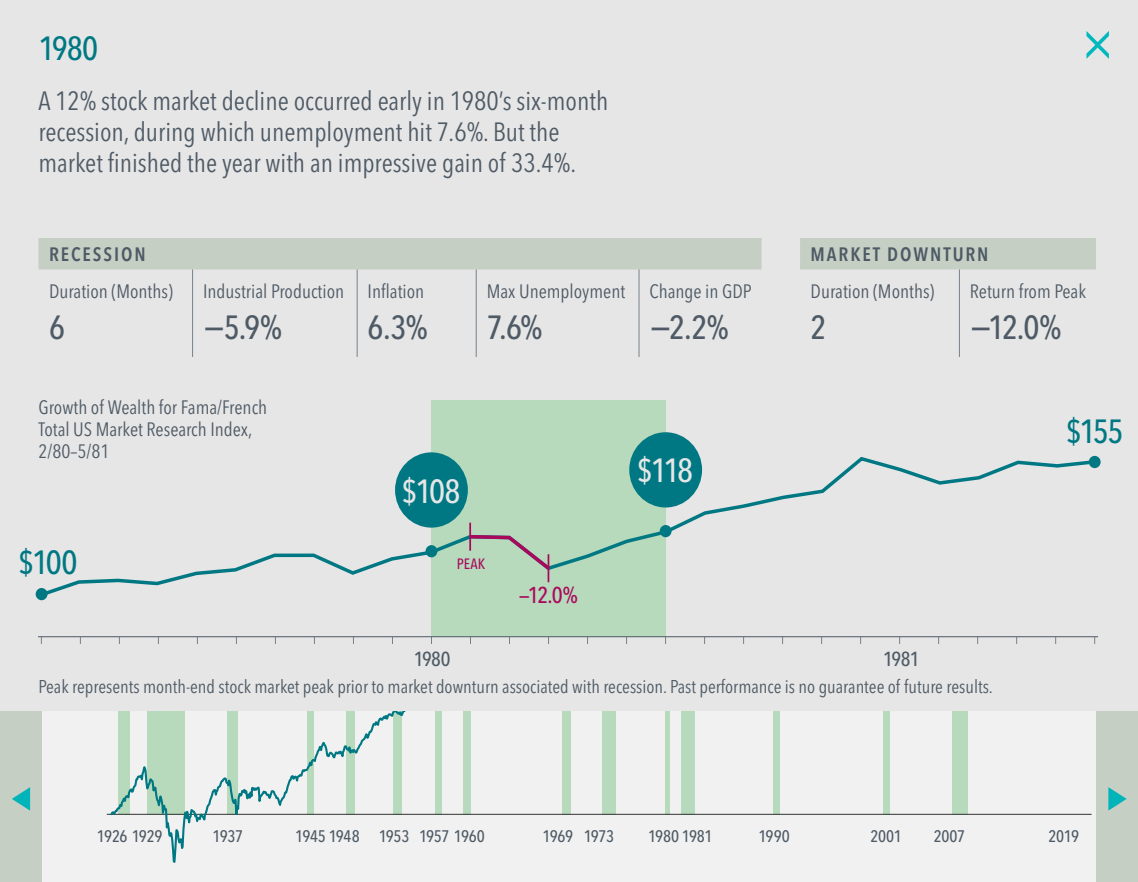
<style>
.page{position:relative;width:1138px;height:882px;background:#f1f1f2}
.page>*{position:absolute;margin:0;border:0;box-sizing:border-box;transform-origin:0 0}
.t1{font:500 condensed 33.25px "Avenir Next LT Pro";color:#4e5a65}
.t2{font:500 condensed 33.25px "Avenir Next LT Pro";letter-spacing:-.04em;color:#007883}
.t3{font:500 condensed 33.25px "Avenir Next LT Pro";letter-spacing:-.07em;color:#e6e6e6}
.t4{font:condensed 26.25px/30.6px "Avenir Next LT Pro";color:#4e5a65}
.t5{font:500 condensed 22.75px "Avenir Next LT Pro";color:#aa085c}
.t6{font:500 condensed 20.12px "Avenir Next LT Pro";letter-spacing:-.03em;color:#4e5a65}
.t7{font:condensed 19.25px/21.9px "Avenir Next LT Pro";color:#4e5a65}
.t8{font:600 condensed 19.25px "Avenir Next LT Pro";letter-spacing:.1em;color:#4e5a65}
.t9{font:condensed 18.38px "Avenir Next LT Pro";color:#4e5a65}
.t10{font:500 condensed 16.62px "Avenir Next LT Pro";letter-spacing:-.02em;color:#4e5a65}
.t11{font:500 condensed 14.88px "Avenir Next LT Pro";color:#aa085c}
.t12{font:500 condensed 13.12px "Avenir Next LT Pro";letter-spacing:.01em;color:#4e5a65}
</style>
<div class="page">
<hr style="left:107px;top:814px;width:984px;height:1px;background:#333">
<svg style="left:108px;top:710px;width:1005px;height:153px"></svg>
<div style="left:0;top:0;width:1138px;height:710px;background:#e6e6e6"></div>
<div style="left:1096px;top:711px;width:42px;height:171px;background:#c6cfc4"></div>
<svg style="left:1108px;top:787px;width:18px;height:24px"></svg>
<div style="left:0;top:711px;width:42px;height:171px;background:#c6cfc4"></div>
<svg style="left:12px;top:787px;width:18px;height:24px"></svg>
<div style="left:431px;top:401px;width:234px;height:236px;background:#b6dabb"></div>
<div style="left:38px;top:238px;width:1058px;height:32px;background:#c6cfc4"></div>
<hr style="left:192px;top:270px;width:1px;height:31px;background:#77828b">
<hr style="left:357px;top:270px;width:1px;height:31px;background:#77828b">
<hr style="left:476px;top:270px;width:1px;height:31px;background:#77828b">
<hr style="left:638px;top:270px;width:1px;height:31px;background:#77828b">
<hr style="left:192px;top:301px;width:1px;height:56px;background:#77828b">
<hr style="left:357px;top:301px;width:1px;height:56px;background:#77828b">
<hr style="left:476px;top:301px;width:1px;height:56px;background:#77828b">
<hr style="left:638px;top:301px;width:1px;height:56px;background:#77828b">
<hr style="left:959px;top:270px;width:1px;height:31px;background:#77828b">
<hr style="left:959px;top:301px;width:1px;height:56px;background:#77828b">
<div style="left:629px;top:432px;width:73px;height:76px;background:#007883;border-radius:50%"></div>
<svg style="left:35px;top:455px;width:1065px;height:145px"></svg>
<hr style="left:38px;top:636px;width:1060px;height:1px;background:#4e5a65">
<svg style="left:466px;top:533px;width:87px;height:40px"></svg>
<hr style="left:547px;top:554px;width:2px;height:28px;background:#aa085c">
<hr style="left:469px;top:523px;width:2px;height:28px;background:#aa085c">
<svg style="left:1086px;top:31px;width:22px;height:28px"></svg>
<h1 class="t2" style="left:38px;top:28px;width:61px">1980</h1>
<h2 class="t4" style="left:38px;top:86px;width:571px">A 12% stock market decline occurred early in 1980’s six-month recession, during which unemployment hit 7.6%. But the market finished the year with an impressive gain of 33.4%.</h2>
<p class="t8" style="left:49px;top:243px;width:98px">RECESSION</p>
<p class="t8" style="left:810px;top:243px;width:179px">MARKET DOWNTURN</p>
<p class="t7" style="left:49px;top:280px;width:125px">Duration (Months)</p>
<p class="t7" style="left:203px;top:280px;width:223px">Industrial Production Inflation</p>
<p class="t7" style="left:486px;top:280px;width:140px">Max Unemployment</p>
<p class="t7" style="left:649px;top:280px;width:104px">Change in GDP</p>
<p class="t7" style="left:810px;top:280px;width:125px">Duration (Months)</p>
<p class="t7" style="left:970px;top:280px;width:118px">Return from Peak</p>
<h1 class="t1" style="left:49px;top:307px;width:18px">6</h1>
<h1 class="t1" style="left:203px;top:307px;width:80px">−5.9%</h1>
<h1 class="t1" style="left:368px;top:307px;width:62px">6.3%</h1>
<h1 class="t1" style="left:486px;top:307px;width:57px">7.6%</h1>
<h1 class="t1" style="left:649px;top:307px;width:81px">−2.2%</h1>
<h1 class="t1" style="left:810px;top:307px;width:18px">2</h1>
<h1 class="t1" style="left:970px;top:307px;width:93px">−12.0%</h1>
<p class="t12" style="left:14px;top:280px;width:88px">GROWTH OF $100</p>
<p class="t7" style="left:38px;top:396px;width:230px">Growth of Wealth for Fama/French<br>Total US Market Research Index,<br>2/80–5/81</p>
<p class="t10" style="left:43px;top:451px;width:60px">$100,000</p>
<h1 class="t2" style="left:18px;top:543px;width:61px">$100</h1>
<h1 class="t3" style="left:401px;top:471px;width:60px">$108</h1>
<p class="t11" style="left:457px;top:555px;width:30px">PEAK</p>
<p class="t5" style="left:519px;top:582px;width:60px">—12.0%</p>
<h1 class="t3" style="left:637px;top:451px;width:58px">$118</h1>
<p class="t6" style="left:414px;top:647px;width:38px">1980</p>
<p class="t6" style="left:883px;top:647px;width:38px">1981</p>
<p class="t9" style="left:38px;top:675px;width:956px">Peak represents month-end stock market peak prior to market downturn associated with recession. Past performance is no guarantee of future results.</p>
<p class="t10" style="left:59px;top:686px;width:44px">$1,000</p>
<h1 class="t2" style="left:1065px;top:411px;width:59px">$155</h1>
<p class="t10" style="left:97px;top:826px;width:67px">1926 1929</p>
<p class="t10" style="left:212px;top:826px;width:32px">1937</p>
<p class="t10" style="left:295px;top:826px;width:191px">1945 1948 1953 1957 1960</p>
<p class="t10" style="left:542px;top:826px;width:73px">1969 1973</p>
<p class="t10" style="left:758px;top:826px;width:33px">1990</p>
<p class="t10" style="left:870px;top:826px;width:33px">2001</p>
<p class="t10" style="left:933px;top:826px;width:33px">2007</p>
<p class="t10" style="left:1048px;top:826px;width:32px">2019</p>
<p class="t10" style="left:648px;top:826px;width:66px">1980 1981</p>
</div>
